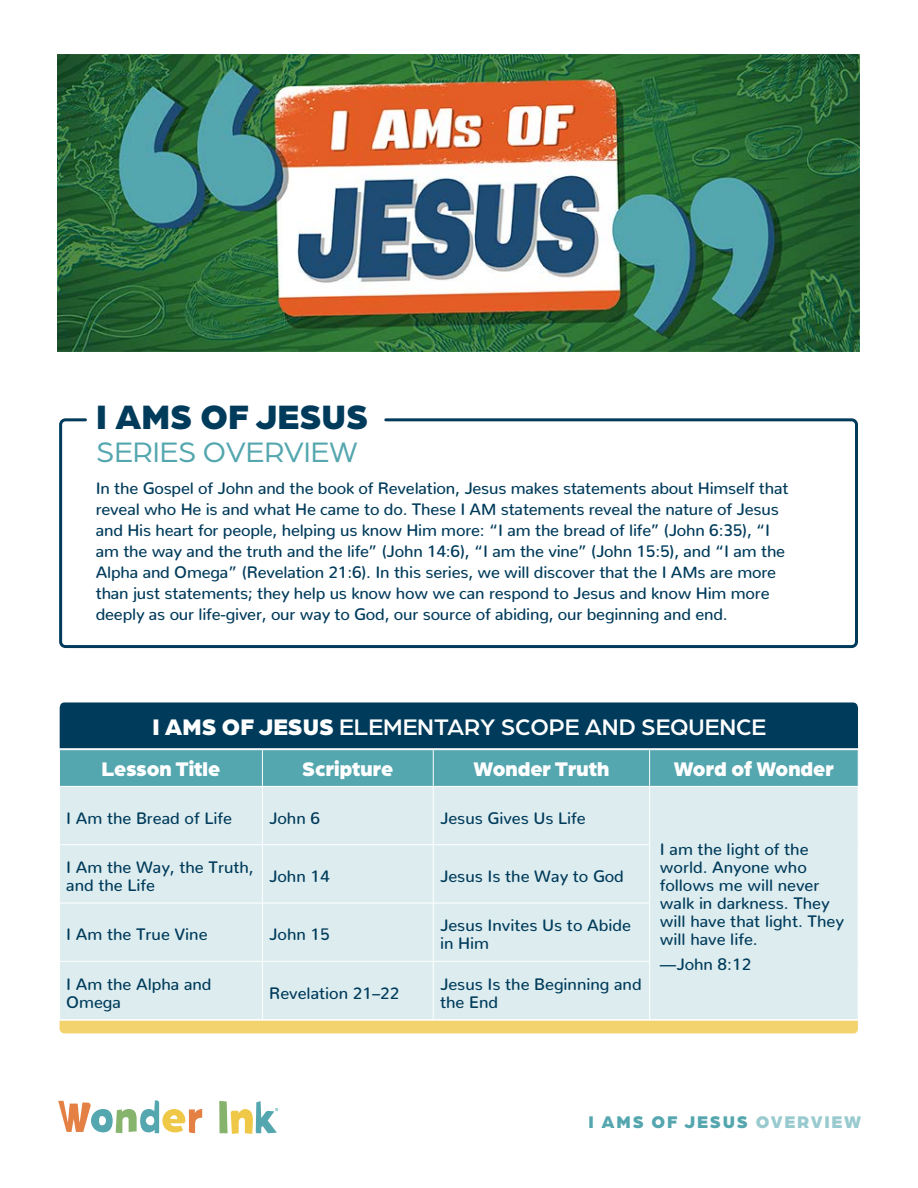
<style>
.page{position:relative;width:918px;height:1188px;background:#fff}
.page>*{position:absolute;margin:0;border:0;box-sizing:border-box;transform-origin:0 0}
.t1{font:900 36px "Arboria";color:#003b5b}
.t2{font:30px "Arboria";color:#54a6af}
.t3{font:500 24px "Arboria";color:#fff}
.t4{font:900 21px "Arboria";color:#fff}
.t5{font:900 18px "Arboria";letter-spacing:.1em;color:#54a6af}
.t6{font:500 16.5px/18px "Nunito";letter-spacing:-.01em;color:#003b5b}
.s1{font-weight:900}
.s2{color:#98cacf}
</style>
<div class="page">
<div style="left:59px;top:418px;width:799px;height:230px;border:3px solid #003b5b;border-radius:5px"></div>
<img style="left:57px;top:55px;width:803px;height:297px">
<svg style="left:59px;top:702px;width:799px;height:84px;background:#296c82"></svg>
<div style="left:60px;top:787px;width:798px;height:232px;background:#ddedef"></div>
<hr style="left:59px;top:749px;width:203px;height:1px;background:#fff">
<hr style="left:59px;top:750px;width:1px;height:36px;background:#fff">
<hr style="left:262px;top:749px;width:171px;height:1px;background:#fff">
<hr style="left:262px;top:750px;width:1px;height:36px;background:#fff">
<hr style="left:433px;top:749px;width:217px;height:1px;background:#fff">
<hr style="left:433px;top:750px;width:1px;height:36px;background:#fff">
<hr style="left:650px;top:749px;width:209px;height:1px;background:#fff">
<hr style="left:649px;top:750px;width:1px;height:36px;background:#fff">
<hr style="left:262px;top:787px;width:1px;height:57px;background:#fff">
<hr style="left:433px;top:787px;width:1px;height:57px;background:#fff">
<hr style="left:649px;top:787px;width:1px;height:57px;background:#fff">
<hr style="left:59px;top:844px;width:203px;height:1px;background:#fff">
<hr style="left:262px;top:844px;width:171px;height:1px;background:#fff">
<hr style="left:262px;top:845px;width:1px;height:58px;background:#fff">
<hr style="left:433px;top:844px;width:217px;height:1px;background:#fff">
<hr style="left:433px;top:845px;width:1px;height:58px;background:#fff">
<hr style="left:649px;top:845px;width:1px;height:58px;background:#fff">
<hr style="left:59px;top:903px;width:203px;height:1px;background:#fff">
<hr style="left:262px;top:903px;width:171px;height:1px;background:#fff">
<hr style="left:262px;top:903px;width:1px;height:58px;background:#fff">
<hr style="left:433px;top:903px;width:217px;height:1px;background:#fff">
<hr style="left:433px;top:903px;width:1px;height:58px;background:#fff">
<hr style="left:649px;top:903px;width:1px;height:58px;background:#fff">
<hr style="left:59px;top:961px;width:203px;height:1px;background:#fff">
<hr style="left:262px;top:961px;width:171px;height:1px;background:#fff">
<hr style="left:262px;top:962px;width:1px;height:57px;background:#fff">
<hr style="left:433px;top:961px;width:217px;height:1px;background:#fff">
<hr style="left:433px;top:962px;width:1px;height:57px;background:#fff">
<hr style="left:649px;top:962px;width:1px;height:57px;background:#fff">
<div style="left:60px;top:1021px;width:798px;height:12px;background:#f2d36d"></div>
<svg style="left:58px;top:1100px;width:144px;height:33px"></svg>
<svg style="left:219px;top:1101px;width:59px;height:33px"></svg>
<h1 class="t1" style="left:96px;top:391px;width:274px">I AMS OF JESUS</h1>
<h2 class="t2" style="left:96px;top:432px;width:263px">SERIES OVERVIEW</h2>
<p class="t6" style="left:96px;top:476px;width:694px;line-height:21px">In the Gospel of John and the book of Revelation, Jesus makes statements about Himself that reveal who He is and what He came to do. These I AM statements reveal the nature of Jesus and His heart for people, helping us know Him more: “I am the bread of life” (John 6:35), “I am the way and the truth and the life” (John 14:6), “I am the vine” (John 15:5), and “I am the Alpha and Omega” (Revelation 21:6). In this series, we will discover that the I AMs are more than just statements; they help us know how we can respond to Jesus and know Him more deeply as our life-giver, our way to God, our source of abiding, our beginning and end.</p>
<h3 class="t3" style="left:152px;top:711px;width:615px"><span class="s1">I AMS OF JESUS</span> ELEMENTARY SCOPE AND SEQUENCE</h3>
<p class="t4" style="left:102px;top:754px;width:120px">Lesson Title</p>
<p class="t4" style="left:302px;top:754px;width:93px">Scripture</p>
<p class="t4" style="left:474px;top:754px;width:137px">Wonder Truth</p>
<p class="t4" style="left:674px;top:754px;width:162px">Word of Wonder</p>
<p class="t6" style="left:66px;top:807px;width:167px">I Am the Bread of Life</p>
<p class="t6" style="left:269px;top:807px;width:52px">John 6</p>
<p class="t6" style="left:440px;top:807px;width:147px">Jesus Gives Us Life</p>
<p class="t6" style="left:66px;top:856px;width:189px">I Am the Way, the Truth, and the Life</p>
<p class="t6" style="left:269px;top:865px;width:62px">John 14</p>
<p class="t6" style="left:440px;top:865px;width:185px">Jesus Is the Way to God</p>
<p class="t6" style="left:66px;top:924px;width:143px">I Am the True Vine</p>
<p class="t6" style="left:269px;top:924px;width:62px">John 15</p>
<p class="t6" style="left:440px;top:915px;width:192px">Jesus Invites Us to Abide in Him</p>
<p class="t6" style="left:66px;top:973px;width:147px">I Am the Alpha and<br>Omega</p>
<p class="t6" style="left:269px;top:982px;width:132px">Revelation 21–22</p>
<p class="t6" style="left:440px;top:973px;width:203px">Jesus Is the Beginning and the End</p>
<p class="t6" style="left:660px;top:839px;width:186px">I am the light of the world. Anyone who follows me will never walk in darkness. They will have that light. They will have life.</p>
<p class="t6" style="left:660px;top:953px;width:93px">—John 8:12</p>
<p class="t5" style="left:589px;top:1109px;width:274px">I AMS OF JESUS <span class="s2">OVERVIEW</span></p>
</div>
